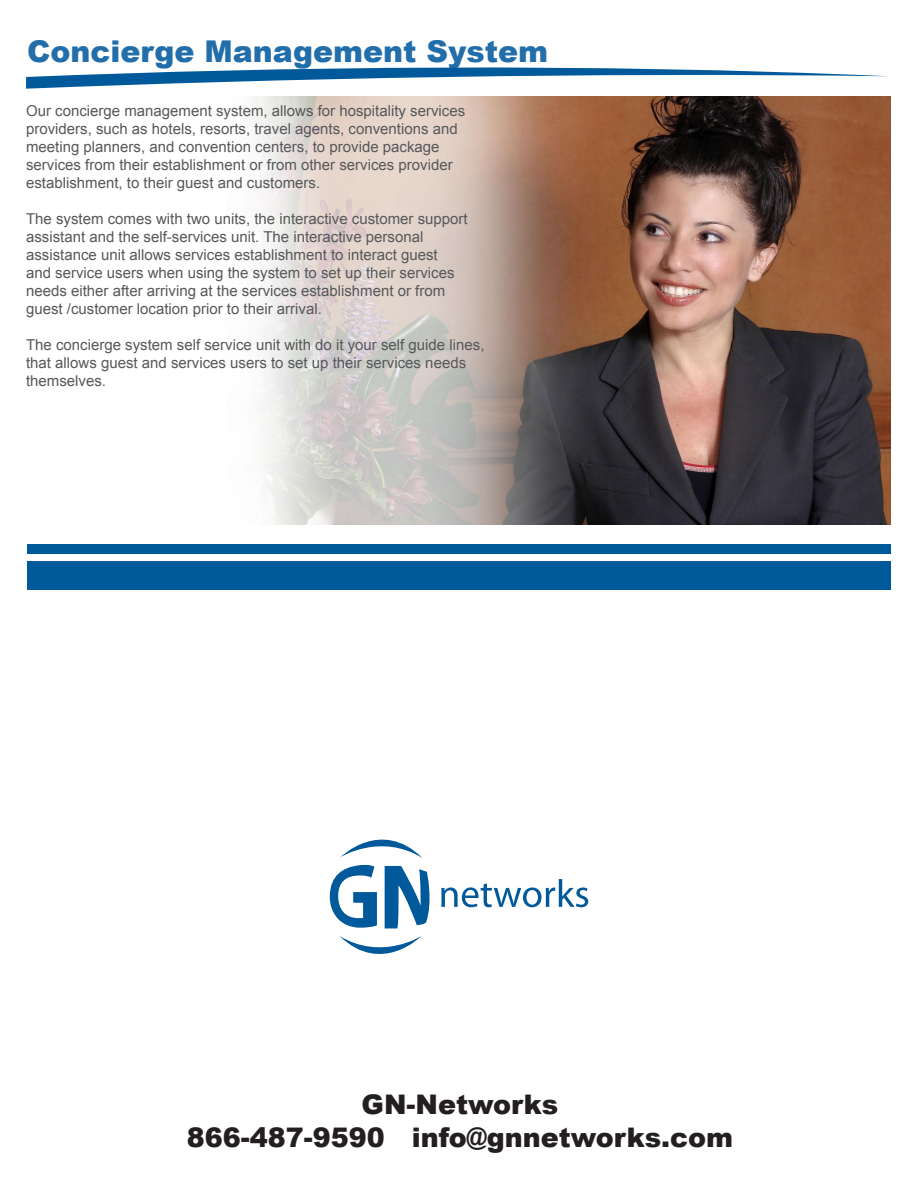
<style>
.page{position:relative;width:918px;height:1188px;background:#fff}
.page>*{position:absolute;margin:0;border:0;box-sizing:border-box;transform-origin:0 0}
.t1{font:900 30px "Arial";color:#216eaa}
.t2{font:900 27px "Arial";color:#231f20}
.Bullets{font:15px/18px "Arial";color:#57585a}
</style>
<div class="page">
<svg style="left:341px;top:839px;width:82px;height:19px"></svg>
<svg style="left:340px;top:936px;width:82px;height:18px"></svg>
<svg style="left:330px;top:864px;width:47px;height:64px"></svg>
<svg style="left:385px;top:866px;width:45px;height:62px"></svg>
<svg style="left:441px;top:879px;width:147px;height:28px"></svg>
<img style="left:252px;top:96px;width:639px;height:429px">
<svg style="left:26px;top:67px;width:863px;height:22px"></svg>
<div style="left:27px;top:561px;width:864px;height:28px;background:#00599b"></div>
<div style="left:27px;top:544px;width:864px;height:9px;background:#00599b"></div>
<p class="t1" style="left:27px;top:29px;width:523px">Concierge Management System</p>
<p class="Bullets" style="left:26px;top:102px;width:441px">Our concierge management system, allows for hospitality services providers, such as hotels, resorts, travel agents, conventions and meeting planners, and convention centers, to provide package services from their establishment or from other services provider establishment, to their guest and customers.</p>
<p class="Bullets" style="left:26px;top:210px;width:443px">The system comes with two units, the interactive customer support assistant and the self-services unit. The interactive personal assistance unit allows services establishment to interact guest<br>and service users when using the system to set up their services needs either after arriving at the services establishment or from guest /customer location prior to their arrival.</p>
<p class="Bullets" style="left:26px;top:336px;width:460px">The concierge system self service unit with do it your self guide lines, that allows guest and services users to set up their services needs themselves.</p>
<p class="t2" style="left:362px;top:1085px;width:198px">GN-Networks</p>
<p class="t2" style="left:187px;top:1117px;width:548px">866-487-9590 info@gnnetworks.com</p>
</div>
